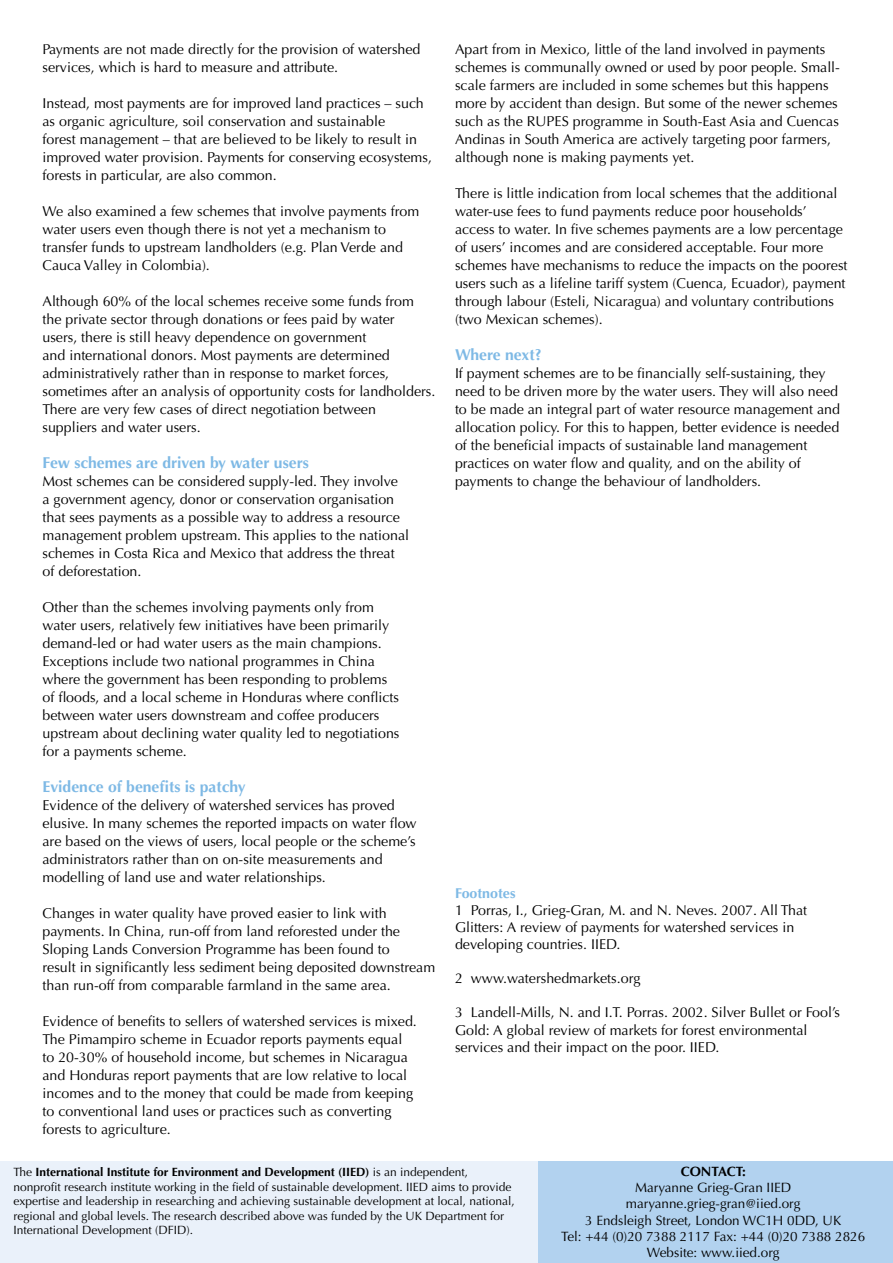
<style>
.page{position:relative;width:893px;height:1263px;background:#fff}
.page>*{position:absolute;margin:0;border:0;box-sizing:border-box;transform-origin:0 0}
.t1{font:700 15.75px "Optima";color:#7eb9e5}
.t2{font:14.25px/18px "Optima";color:#000}
.t3{font:700 14.25px "Optima";color:#7eb9e5}
.t4{font:13.5px/16.2px "Optima";color:#000;text-align:center}
.t5{font:700 13.5px "Optima";color:#000}
.t6{font:12px/14.4px "Optima";color:#000}
.s1{font-weight:700}
</style>
<div class="page">
<div style="left:0;top:1161px;width:538px;height:102px;background:#eaf1fa"></div>
<div style="left:538px;top:1161px;width:355px;height:102px;background:#b2d2ef"></div>
<p class="t2" style="left:43px;top:40px;width:379px">Payments are not made directly for the provision of watershed services, which is hard to measure and attribute.</p>
<p class="t2" style="left:43px;top:94px;width:391px">Instead, most payments are for improved land practices – such as organic agriculture, soil conservation and sustainable<br>forest management – that are believed to be likely to result in improved water provision. Payments for conserving ecosystems, forests in particular, are also common.</p>
<p class="t2" style="left:43px;top:202px;width:378px">We also examined a few schemes that involve payments from water users even though there is not yet a mechanism to transfer funds to upstream landholders (e.g. Plan Verde and Cauca Valley in Colombia).</p>
<p class="t2" style="left:43px;top:292px;width:394px">Although 60% of the local schemes receive some funds from the private sector through donations or fees paid by water<br>users, there is still heavy dependence on government<br>and international donors. Most payments are determined administratively rather than in response to market forces, sometimes after an analysis of opportunity costs for landholders.<br>There are very few cases of direct negotiation between<br>suppliers and water users.</p>
<p class="t1" style="left:43px;top:453px;width:268px">Few schemes are driven by water users</p>
<p class="t2" style="left:43px;top:472px;width:368px">Most schemes can be considered supply-led. They involve<br>a government agency, donor or conservation organisation that sees payments as a possible way to address a resource management problem upstream. This applies to the national schemes in Costa Rica and Mexico that address the threat of deforestation.</p>
<p class="t2" style="left:43px;top:598px;width:358px">Other than the schemes involving payments only from water users, relatively few initiatives have been primarily demand-led or had water users as the main champions.<br>Exceptions include two national programmes in China where the government has been responding to problems of floods, and a local scheme in Honduras where conflicts between water users downstream and coffee producers upstream about declining water quality led to negotiations for a payments scheme.</p>
<p class="t1" style="left:43px;top:777px;width:205px">Evidence of benefits is patchy</p>
<p class="t2" style="left:43px;top:796px;width:376px">Evidence of the delivery of watershed services has proved elusive. In many schemes the reported impacts on water flow are based on the views of users, local people or the scheme’s administrators rather than on on-site measurements and modelling of land use and water relationships.</p>
<p class="t2" style="left:43px;top:904px;width:394px">Changes in water quality have proved easier to link with payments. In China, run-off from land reforested under the Sloping Lands Conversion Programme has been found to<br>result in significantly less sediment being deposited downstream than run-off from comparable farmland in the same area.</p>
<p class="t2" style="left:43px;top:1012px;width:376px">Evidence of benefits to sellers of watershed services is mixed.<br>The Pimampiro scheme in Ecuador reports payments equal to 20-30% of household income, but schemes in Nicaragua and Honduras report payments that are low relative to local incomes and to the money that could be made from keeping to conventional land uses or practices such as converting forests to agriculture.</p>
<p class="t2" style="left:455px;top:40px;width:386px">Apart from in Mexico, little of the land involved in payments schemes is communally owned or used by poor people. Small&shy;scale farmers are included in some schemes but this happens more by accident than design. But some of the newer schemes such as the RUPES programme in South-East Asia and Cuencas Andinas in South America are actively targeting poor farmers, although none is making payments yet.</p>
<p class="t2" style="left:455px;top:184px;width:394px">There is little indication from local schemes that the additional water-use fees to fund payments reduce poor households’ access to water. In five schemes payments are a low percentage of users’ incomes and are considered acceptable. Four more schemes have mechanisms to reduce the impacts on the poorest users such as a lifeline tariff system (Cuenca, Ecuador), payment through labour (Esteli, Nicaragua) and voluntary contributions (two Mexican schemes).</p>
<p class="t1" style="left:455px;top:345px;width:88px">Where next?</p>
<p class="t2" style="left:455px;top:364px;width:387px">If payment schemes are to be financially self-sustaining, they need to be driven more by the water users. They will also need to be made an integral part of water resource management and allocation policy. For this to happen, better evidence is needed of the beneficial impacts of sustainable land management practices on water flow and quality, and on the ability of payments to change the behaviour of landholders.</p>
<p class="t3" style="left:455px;top:885px;width:62px">Footnotes</p>
<p class="t2" style="left:455px;top:902px;width:354px;line-height:17.1px">1 Porras, I., Grieg-Gran, M. and N. Neves. 2007. All That<br>Glitters: A review of payments for watershed services in developing countries. IIED.</p>
<p class="t2" style="left:455px;top:970px;width:187px">2 www.watershedmarkets.org</p>
<p class="t2" style="left:455px;top:1004px;width:387px;line-height:17.1px">3 Landell-Mills, N. and I.T. Porras. 2002. Silver Bullet or Fool’s<br>Gold: A global review of markets for forest environmental services and their impact on the poor. IIED.</p>
<p class="t6" style="left:13px;top:1165px;width:503px">The <span class="s1">International Institute for Environment and Development (IIED)</span> is an independent, nonprofit research institute working in the field of sustainable development. IIED aims to provide expertise and leadership in researching and achieving sustainable development at local, national, regional and global levels. The research described above was funded by the UK Department for International Development (DFID).</p>
<p class="t5" style="left:681px;top:1163px;width:67px">CONTACT:</p>
<p class="t4" style="left:561px;top:1180px;width:305px">Maryanne Grieg-Gran IIED maryanne.grieg-gran@iied.org<br>3 Endsleigh Street, London WC1H 0DD, UK<br>Tel: +44 (0)20 7388 2117 Fax: +44 (0)20 7388 2826<br>Website: www.iied.org</p>
</div>
